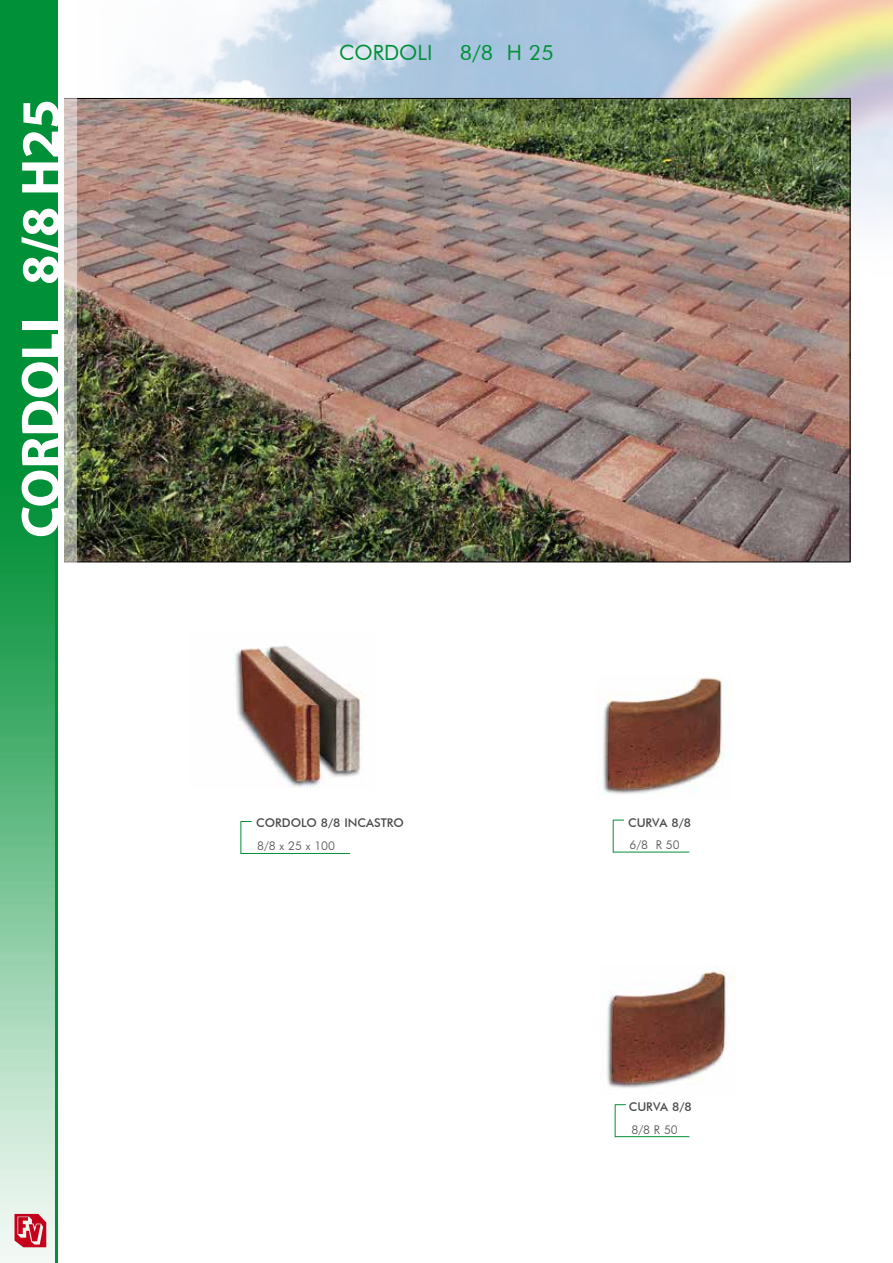
<style>
.page{position:relative;width:893px;height:1263px;background:#fff}
.page>*{position:absolute;margin:0;border:0;box-sizing:border-box;transform-origin:0 0}
.t1{font:700 54px "Myriad Pro";color:#fff}
.t2{font:21px "Futura BT";color:#009037}
.t3{font:500 12px "Futura BT";color:#4b4b4d}
.t4{font:300 12px "Futura BT";color:#4b4b4d}
</style>
<div class="page">
<img style="left:77px;top:0;width:816px;height:559px">
<img style="left:77px;top:100px;width:771px;height:460px">
<img style="left:600px;top:970px;width:134px;height:118px">
<img style="left:602px;top:677px;width:122px;height:118px">
<hr style="left:613px;top:820px;width:1px;height:32px;background:#009036">
<hr style="left:613px;top:852px;width:76px;height:1px;background:#009036">
<hr style="left:241px;top:821px;width:1px;height:33px;background:#009036">
<hr style="left:241px;top:853px;width:109px;height:1px;background:#009036">
<hr style="left:615px;top:1105px;width:1px;height:32px;background:#009036">
<hr style="left:615px;top:1136px;width:74px;height:1px;background:#009036">
<div style="left:0;top:0;width:59px;height:1263px;background:#009037"></div>
<img style="left:0;top:522px;width:54px;height:741px">
<svg style="left:64px;top:98px;width:13px;height:465px;background:#b9b5a8"></svg>
<div style="left:58px;top:0;width:6px;height:1263px;background:#fff"></div>
<svg style="left:15px;top:1214px;width:31px;height:33px"></svg>
<img style="left:234px;top:645px;width:129px;height:143px">
<h1 class="t1" style="left:5px;top:538px;width:441px;rotate:-90deg">CORDOLI 8/8 H25</h1>
<h2 class="t2" style="left:339px;top:40px;width:95px">CORDOLI</h2>
<h2 class="t2" style="left:460px;top:40px;width:95px">8/8 H 25</h2>
<p class="t3" style="left:256px;top:815px;width:149px">CORDOLO 8/8 INCASTRO</p>
<p class="t3" style="left:628px;top:816px;width:65px">CURVA 8/8</p>
<p class="t4" style="left:257px;top:839px;width:79px">8/8 x 25 x 100</p>
<p class="t4" style="left:629px;top:837px;width:52px">6/8 R 50</p>
<p class="t3" style="left:629px;top:1099px;width:65px">CURVA 8/8</p>
<p class="t4" style="left:631px;top:1122px;width:48px">8/8 R 50</p>
</div>
